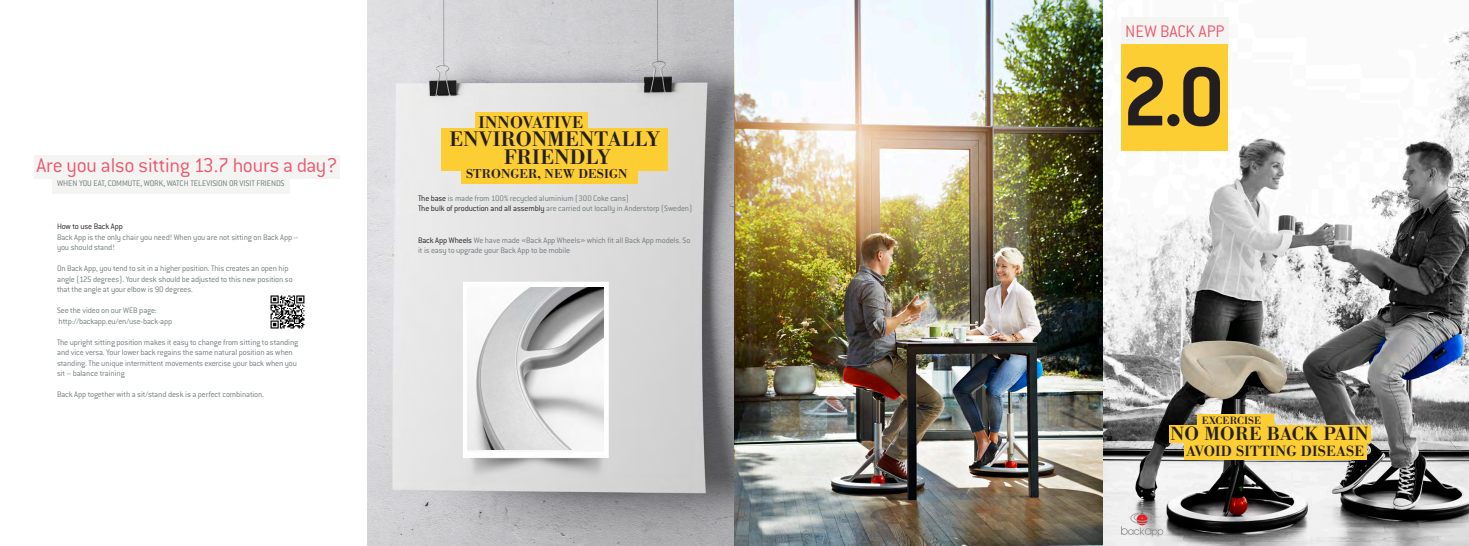
<style>
.page{position:relative;width:1469px;height:546px;background:#fff}
.page>*{position:absolute;margin:0;border:0;box-sizing:border-box;transform-origin:0 0}
.t1{font:700 91.44px "Conduit ITC";color:#231f20}
.t2{font:300 21.88px "Conduit ITC";letter-spacing:-.01em;color:#ec5870}
.t3{font:21.88px/18.4px "Bodoni Antiqua TOT Dem Bol";letter-spacing:.015em;color:#231f20;text-align:center}
.t4{font:19.86px "Bodoni Antiqua TOT Dem Bol";letter-spacing:.015em;color:#231f20}
.t5{font:300 18.38px "Conduit ITC";letter-spacing:-.01em;color:#ec5870}
.t6{font:17.68px "Bodoni Antiqua TOT Dem Bol";letter-spacing:.015em;color:#231f20}
.t7{font:15.4px "Bodoni Antiqua TOT Dem Bol";letter-spacing:.015em;color:#231f20}
.t8{font:13.47px "Bodoni Antiqua TOT Dem Bol";letter-spacing:.015em;color:#231f20}
.t9{font:11.03px "Bodoni Antiqua TOT Dem Bol";letter-spacing:.015em;color:#231f20}
.t10{font:300 9.01px "Conduit ITC";letter-spacing:-.01em;color:#707b7d}
.t11{font:300 8.75px/10.5px "Conduit ITC";letter-spacing:-.015em;color:#707b7d}
.t12{font:300 8.75px "Conduit ITC";letter-spacing:-.02em;color:#231f20}
.s1{color:#231f20}
</style>
<div class="page">
<img style="left:367px;top:0;width:699px;height:546px">
<div style="left:461px;top:166px;width:176px;height:17px;background:#fdce34"></div>
<div style="left:475px;top:113px;width:112px;height:15px;background:#fdce34"></div>
<div style="left:441px;top:128px;width:226px;height:42px;background:#fdce34"></div>
<img style="left:453px;top:278px;width:166px;height:208px">
<img style="left:467px;top:288px;width:136px;height:162px">
<img style="left:1066px;top:0;width:9px;height:546px">
<img style="left:1075px;top:0;width:393px;height:546px">
<div style="left:1121px;top:17px;width:107px;height:33px;background:#f4f5f2"></div>
<div style="left:1121px;top:44px;width:107px;height:107px;background:#fdce34"></div>
<div style="left:1183px;top:443px;width:183px;height:17px;background:#fdce34"></div>
<div style="left:1197px;top:414px;width:77px;height:11px;background:#fdce34"></div>
<div style="left:1169px;top:425px;width:201px;height:18px;background:#fdce34"></div>
<svg style="left:1121px;top:496px;width:42px;height:40px"></svg>
<div style="left:35px;top:155px;width:305px;height:24px;background:#f4f5f2"></div>
<div style="left:52px;top:176px;width:237px;height:18px;background:#f4f5f2"></div>
<img style="left:270px;top:295px;width:35px;height:34px">
<p class="t2" style="left:36px;top:153px;width:302px">Are you also sitting 13.7 hours a day?</p>
<p class="t10" style="left:57px;top:178px;width:229px">WHEN YOU EAT, COMMUTE, WORK, WATCH TELEVISION OR VISIT FRIENDS</p>
<p class="t12" style="left:57px;top:222px;width:67px">How to use Back App</p>
<p class="t11" style="left:57px;top:232px;width:243px">Back App is the only chair you need! When you are not sitting on Back App – you should stand!</p>
<p class="t11" style="left:57px;top:263px;width:237px">On Back App, you tend to sit in a higher position. This creates an open hip angle (125 degrees). Your desk should be adjusted to this new position so that the angle at your elbow is 90 degrees.</p>
<p class="t11" style="left:57px;top:305px;width:101px">See the video on our WEB page:</p>
<p class="t11" style="left:59px;top:316px;width:115px">http://backapp.eu/en/use-back-app</p>
<p class="t11" style="left:57px;top:337px;width:243px">The upright sitting position makes it easy to change from sitting to standing and vice versa. Your lower back regains the same natural position as when standing. The unique intermittent movements exercise your back when you sit – balance training</p>
<p class="t11" style="left:57px;top:389px;width:208px">Back App together with a sit/stand desk is a perfect combination.</p>
<p class="t6" style="left:478px;top:112px;width:106px">INNOVATIVE</p>
<p class="t3" style="left:449px;top:130px;width:212px">ENVIRONMENTALLY<br>FRIENDLY</p>
<p class="t8" style="left:466px;top:167px;width:163px">STRONGER, NEW DESIGN</p>
<p class="t11" style="left:418px;top:193px;width:212px"><span class="s1">The base</span> is made from 100% recycled aluminium (300 Coke cans)</p>
<p class="t11" style="left:418px;top:203px;width:276px"><span class="s1">The bulk of production and all assembly</span> are carried out locally in Anderstorp (Sweden)</p>
<p class="t11" style="left:418px;top:235px;width:274px"><span class="s1">Back App Wheels</span> We have made «Back App Wheels» which fit all Back App models. So it is easy to upgrade your Back App to be mobile</p>
<p class="t5" style="left:1125px;top:21px;width:100px">NEW BACK APP</p>
<p class="t1" style="left:1122px;top:43px;width:104px">2.0</p>
<p class="t9" style="left:1201px;top:414px;width:61px">EXCERCISE</p>
<p class="t4" style="left:1170px;top:423px;width:199px">NO MORE BACK PAIN</p>
<p class="t7" style="left:1185px;top:443px;width:180px">AVOID SITTING DISEASE</p>
</div>
